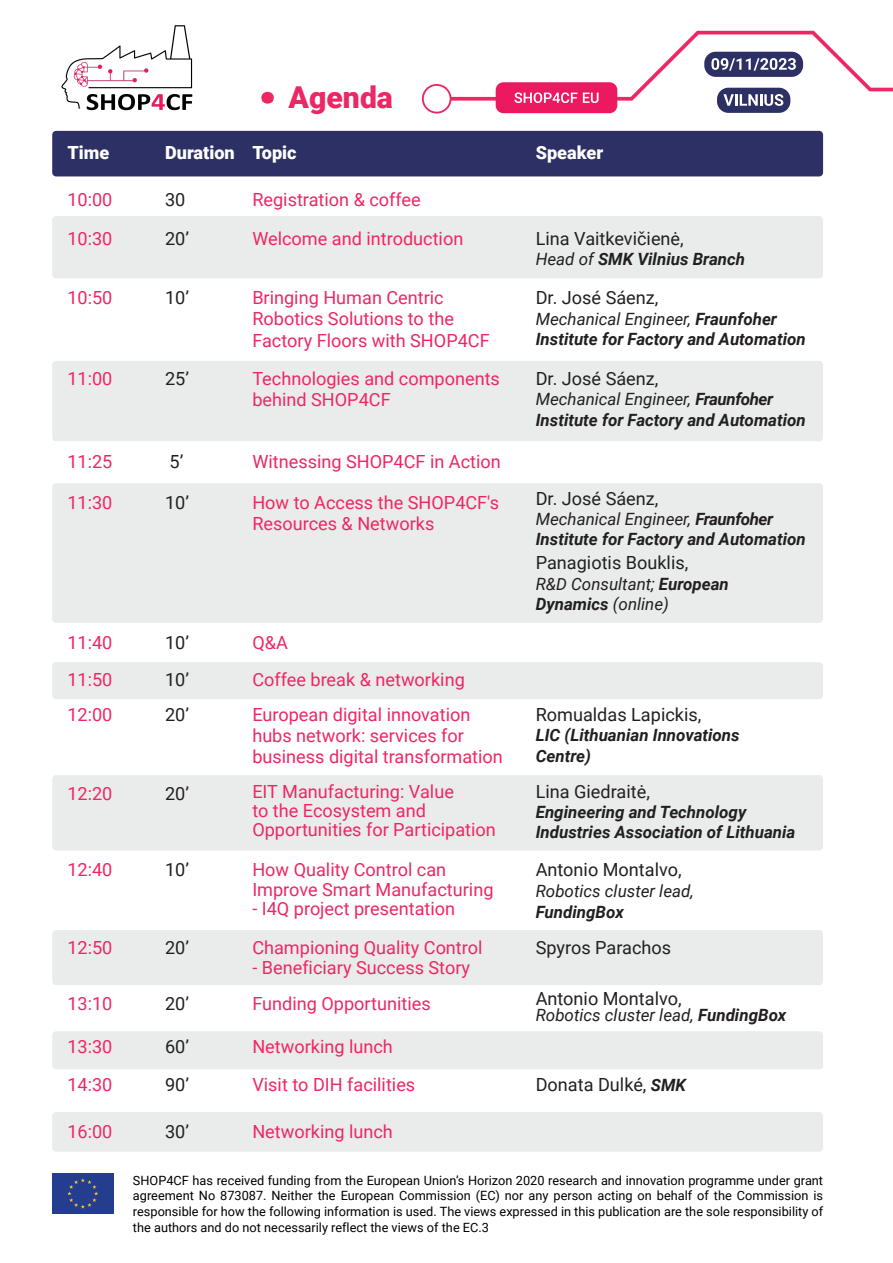
<style>
.page{position:relative;width:893px;height:1263px;background:#fff}
.page>*{position:absolute;margin:0;border:0;box-sizing:border-box;transform-origin:0 0}
.t1{font:900 30.15px "Roboto";color:#ed2763}
.t2{font:18.15px/21.1px "Roboto";color:#ee2764}
.t3{font:18.15px "Roboto";color:#231f20}
.t4{font:900 18.15px "Roboto";color:#fff}
.t5{font:italic 700 16.95px/20.2px "Roboto";color:#231f20}
.t6{font:italic 16.95px/20.2px "Roboto";color:#231f20}
.t7{font:12.75px/15.8px "Roboto";color:#000001;text-align:justify}
.s1{font-weight:400}
.s2{font-weight:700}
.s3{font-weight:700;font-style:italic;font-size:16.95px}
</style>
<div class="page">
<div style="left:52px;top:131px;width:771px;height:45px;background:#2c3064;border-radius:4px"></div>
<div style="left:52px;top:216px;width:771px;height:62px;background:#e9ecea;border-radius:4px"></div>
<div style="left:52px;top:483px;width:771px;height:140px;background:#e9ecea;border-radius:4px"></div>
<div style="left:52px;top:662px;width:771px;height:37px;background:#e9ecea;border-radius:4px"></div>
<div style="left:52px;top:775px;width:771px;height:75px;background:#e9ecea;border-radius:4px"></div>
<div style="left:52px;top:930px;width:771px;height:55px;background:#e9ecea;border-radius:4px"></div>
<div style="left:52px;top:1031px;width:771px;height:38px;background:#e9ecea;border-radius:4px"></div>
<div style="left:52px;top:361px;width:771px;height:80px;background:#e9ecea;border-radius:4px"></div>
<div style="left:52px;top:1112px;width:771px;height:40px;background:#e9ecea;border-radius:4px"></div>
<div style="left:52px;top:1173px;width:61px;height:41px;background:#253d8e"></div>
<svg style="left:67px;top:1178px;width:31px;height:30px"></svg>
<svg style="left:261px;top:92px;width:13px;height:12px"></svg>
<img style="left:61px;top:25px;width:132px;height:86px">
<svg style="left:422px;top:31px;width:471px;height:83px"></svg>
<h1 class="t1" style="left:289px;top:76px;width:106px">Agenda</h1>
<p class="t4" style="left:67px;top:140px;width:43px">Time</p>
<p class="t4" style="left:165px;top:140px;width:133px">Duration Topic</p>
<p class="t4" style="left:536px;top:140px;width:69px">Speaker</p>
<p class="t2" style="left:67px;top:189px;width:47px">10:00</p>
<p class="t3" style="left:165px;top:187px;width:22px">30</p>
<p class="t2" style="left:252px;top:189px;width:170px">Registration &amp; coffee</p>
<p class="t2" style="left:67px;top:227px;width:47px">10:30</p>
<p class="t3" style="left:165px;top:225px;width:25px">20’</p>
<p class="t2" style="left:252px;top:227px;width:213px">Welcome and introduction</p>
<p class="t3" style="left:536px;top:225px;width:150px">Lina Vaitkevičienė,</p>
<p class="t5" style="left:536px;top:248px;width:211px"><span class="s1">Head of</span> SMK Vilnius Branch</p>
<p class="t2" style="left:67px;top:286px;width:47px">10:50</p>
<p class="t3" style="left:165px;top:285px;width:25px">10’</p>
<p class="t2" style="left:252px;top:286px;width:239px">Bringing Human Centric<br>Robotics Solutions to the<br>Factory Floors with SHOP4CF</p>
<p class="t3" style="left:536px;top:285px;width:124px">Dr. José Sáenz,</p>
<p class="t5" style="left:536px;top:308px;width:272px"><span class="s1">Mechanical Engineer,</span> Fraunfoher<br>Institute for Factory and Automation</p>
<p class="t2" style="left:67px;top:367px;width:47px">11:00</p>
<p class="t3" style="left:165px;top:366px;width:25px">25’</p>
<p class="t2" style="left:252px;top:367px;width:249px">Technologies and components behind SHOP4CF</p>
<p class="t3" style="left:536px;top:366px;width:124px">Dr. José Sáenz,</p>
<p class="t5" style="left:536px;top:389px;width:272px"><span class="s1">Mechanical Engineer,</span> Fraunfoher<br>Institute for Factory and Automation</p>
<p class="t2" style="left:67px;top:450px;width:47px">11:25</p>
<p class="t3" style="left:170px;top:449px;width:15px">5’</p>
<p class="t2" style="left:252px;top:450px;width:250px">Witnessing SHOP4CF in Action</p>
<p class="t2" style="left:67px;top:491px;width:47px">11:30</p>
<p class="t3" style="left:165px;top:489px;width:25px">10’</p>
<p class="t2" style="left:252px;top:491px;width:248px">How to Access the SHOP4CF's<br>Resources &amp; Networks</p>
<p class="t2" style="left:67px;top:632px;width:47px">11:40</p>
<p class="t3" style="left:165px;top:630px;width:25px">10’</p>
<p class="t2" style="left:252px;top:632px;width:37px">Q&amp;A</p>
<p class="t3" style="left:536px;top:485px;width:124px">Dr. José Sáenz,</p>
<p class="t5" style="left:536px;top:508px;width:272px"><span class="s1">Mechanical Engineer,</span> Fraunfoher<br>Institute for Factory and Automation</p>
<p class="t3" style="left:536px;top:550px;width:154px">Panagiotis Bouklis,</p>
<p class="t6" style="left:536px;top:573px;width:195px">R&amp;D Consultant; <span class="s2">European<br>Dynamics</span> (online)</p>
<p class="t2" style="left:67px;top:668px;width:47px">11:50</p>
<p class="t3" style="left:165px;top:666px;width:25px">10’</p>
<p class="t2" style="left:252px;top:668px;width:214px">Coffee break &amp; networking</p>
<p class="t2" style="left:67px;top:703px;width:47px">12:00</p>
<p class="t3" style="left:165px;top:702px;width:25px">20’</p>
<p class="t2" style="left:252px;top:703px;width:252px">European digital innovation hubs network: services for business digital transformation</p>
<p class="t3" style="left:536px;top:702px;width:167px">Romualdas Lapickis,</p>
<p class="t5" style="left:536px;top:724px;width:205px">LIC (Lithuanian Innovations<br>Centre)</p>
<p class="t2" style="left:67px;top:782px;width:47px">12:20</p>
<p class="t3" style="left:165px;top:781px;width:25px">20’</p>
<p class="t2" style="left:252px;top:781px;width:245px;line-height:19.4px">EIT Manufacturing: Value<br>to the Ecosystem and<br>Opportunities for Participation</p>
<p class="t3" style="left:536px;top:778px;width:116px">Lina Giedraitė,</p>
<p class="t5" style="left:536px;top:801px;width:261px">Engineering and Technology<br>Industries Association of Lithuania</p>
<p class="t2" style="left:67px;top:858px;width:47px">12:40</p>
<p class="t3" style="left:165px;top:856px;width:25px">10’</p>
<p class="t2" style="left:252px;top:858px;width:243px;line-height:20px">How Quality Control can<br>Improve Smart Manufacturing</p>
<p class="t2" style="left:252px;top:898px;width:204px">- I4Q project presentation</p>
<p class="t3" style="left:536px;top:856px;width:147px">Antonio Montalvo,</p>
<p class="t6" style="left:536px;top:880px;width:160px">Robotics cluster lead,</p>
<p class="t5" style="left:536px;top:901px;width:90px">FundingBox</p>
<p class="t2" style="left:67px;top:936px;width:47px">12:50</p>
<p class="t3" style="left:165px;top:935px;width:25px">20’</p>
<p class="t2" style="left:252px;top:936px;width:232px">Championing Quality Control</p>
<p class="t2" style="left:252px;top:956px;width:219px">- Beneficiary Success Story</p>
<p class="t2" style="left:67px;top:993px;width:47px">13:10</p>
<p class="t3" style="left:165px;top:991px;width:25px">20’</p>
<p class="t3" style="left:165px;top:1034px;width:25px">60’</p>
<p class="t2" style="left:252px;top:993px;width:180px">Funding Opportunities</p>
<p class="t2" style="left:67px;top:1036px;width:47px">13:30</p>
<p class="t2" style="left:252px;top:1036px;width:142px">Networking lunch</p>
<p class="t3" style="left:536px;top:935px;width:137px">Spyros Parachos</p>
<p class="t3" style="left:536px;top:985px;width:147px">Antonio Montalvo,</p>
<p class="t6" style="left:536px;top:1004px;width:252px">Robotics cluster lead, <span class="s2">FundingBox</span></p>
<p class="t2" style="left:67px;top:1073px;width:47px">14:30</p>
<p class="t3" style="left:165px;top:1072px;width:25px">90’</p>
<p class="t2" style="left:252px;top:1073px;width:164px">Visit to DIH facilities</p>
<p class="t3" style="left:536px;top:1072px;width:152px">Donata Dulké, <span class="s3">SMK</span></p>
<p class="t2" style="left:67px;top:1121px;width:47px">16:00</p>
<p class="t3" style="left:165px;top:1119px;width:25px">30’</p>
<p class="t2" style="left:252px;top:1121px;width:142px">Networking lunch</p>
<p class="t7" style="left:133px;top:1171px;width:692px">SHOP4CF has received funding from the European Union’s Horizon 2020 research and innovation programme under grant agreement No 873087. Neither the European Commission (EC) nor any person acting on behalf of the Commission is responsible for how the following information is used. The views expressed in this publication are the sole responsibility of the authors and do not necessarily reflect the views of the EC.3</p>
</div>
